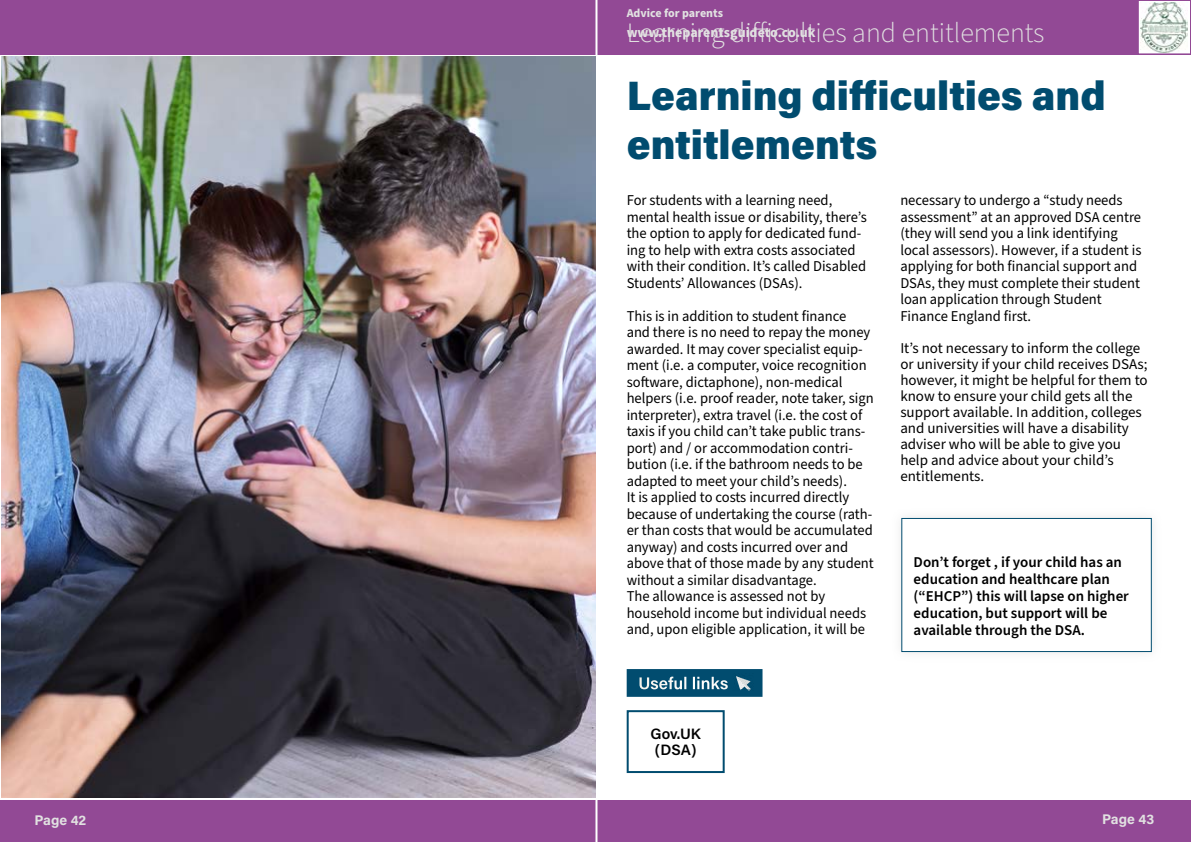
<style>
.page{position:relative;width:1191px;height:842px;background:#fff}
.page>*{position:absolute;margin:0;border:0;box-sizing:border-box;transform-origin:0 0}
.t1{font:900 41px/49.2px "Acumin Pro";color:#014c6f}
.t2{font:300 28px "Source Sans Pro";color:#e1e1e1}
.t3{font:600 17px "Acumin Pro";color:#fff}
.t4{font:15px/16.5px "Source Sans Pro";color:#000}
.t5{font:600 15px/17px "Source Sans Pro";color:#000}
.t6{font:600 15px/16px "Acumin Pro";letter-spacing:.005em;color:#000}
.t7{font:700 14px "Source Sans Pro";color:#e1e1e1}
.t8{font:700 14px "Acumin Pro";color:#e1e1e1}
.t9{font:700 12px "Source Sans Pro";color:#e1e1e1}
</style>
<div class="page">
<div style="left:0;top:0;width:1191px;height:55px;background:#924995"></div>
<div style="left:0;top:800px;width:1191px;height:41px;background:#924995"></div>
<hr style="left:595px;top:0;width:2px;height:842px;background:#fff">
<div style="left:1138px;top:0;width:52px;height:54px;background:#fff"></div>
<img style="left:1140px;top:2px;width:47px;height:50px">
<div style="left:1137px;top:0;width:54px;height:54px;border:1px solid #924995"></div>
<img style="left:1px;top:57px;width:594px;height:741px">
<div style="left:891px;top:507px;width:271px;height:155px;background:#e1e1e1;opacity:.75"></div>
<div style="left:901px;top:518px;width:250px;height:133px;background:#fff"></div>
<div style="left:901px;top:518px;width:250px;height:134px;border:1px solid #014c6f"></div>
<div style="left:626px;top:710px;width:98px;height:63px;border:2px solid #014c6f"></div>
<div style="left:628px;top:670px;width:133px;height:25px;background:#014c6f"></div>
<div style="left:626px;top:669px;width:136px;height:28px;border:3px solid #014c6f"></div>
<img style="left:736px;top:676px;width:15px;height:12px">
<p class="t9" style="left:626px;top:4px;width:98px">Advice for parents</p>
<h2 class="t2" style="left:626px;top:14px;width:419px">Learning difficulties and entitlements</h2>
<p class="t7" style="left:626px;top:23px;width:190px">www.theparentsguideto.co.uk</p>
<h1 class="t1" style="left:626px;top:69px;width:480px">Learning difficulties and entitlements</h1>
<p class="t4" style="left:626px;top:193px;width:242px">For students with a learning need, mental health issue or disability, there’s the option to apply for dedicated fund&shy;ing to help with extra costs associated with their condition. It’s called Disabled Students’ Allowances (DSAs).</p>
<p class="t4" style="left:626px;top:308px;width:249px">This is in addition to student finance<br>and there is no need to repay the money awarded. It may cover specialist equip&shy;ment (i.e. a computer, voice recognition software, dictaphone), non-medical helpers (i.e. proof reader, note taker, sign interpreter), extra travel (i.e. the cost of taxis if you child can’t take public trans&shy;port) and / or accommodation contri&shy;bution (i.e. if the bathroom needs to be adapted to meet your child’s needs).<br>It is applied to costs incurred directly because of undertaking the course (rath&shy;er than costs that would be accumulated anyway) and costs incurred over and above that of those made by any student without a similar disadvantage.<br>The allowance is assessed not by household income but individual needs and, upon eligible application, it will be</p>
<p class="t3" style="left:638px;top:671px;width:92px">Useful links</p>
<p class="t6" style="left:650px;top:725px;width:52px">Gov.UK (DSA)</p>
<p class="t4" style="left:900px;top:193px;width:243px">necessary to undergo a “study needs assessment” at an approved DSA centre (they will send you a link identifying local assessors). However, if a student is applying for both financial support and DSAs, they must complete their student loan application through Student Finance England first.</p>
<p class="t4" style="left:900px;top:341px;width:249px;line-height:16px">It’s not necessary to inform the college or university if your child receives DSAs; however, it might be helpful for them to know to ensure your child gets all the support available. In addition, colleges and universities will have a disability adviser who will be able to give you help and advice about your child’s entitlements.</p>
<p class="t5" style="left:913px;top:554px;width:217px">Don’t forget , if your child has an education and healthcare plan (“EHCP”) this will lapse on higher education, but support will be available through the DSA.</p>
<p class="t8" style="left:35px;top:810px;width:53px">Page 42</p>
<p class="t8" style="left:1102px;top:809px;width:54px">Page 43</p>
</div>
